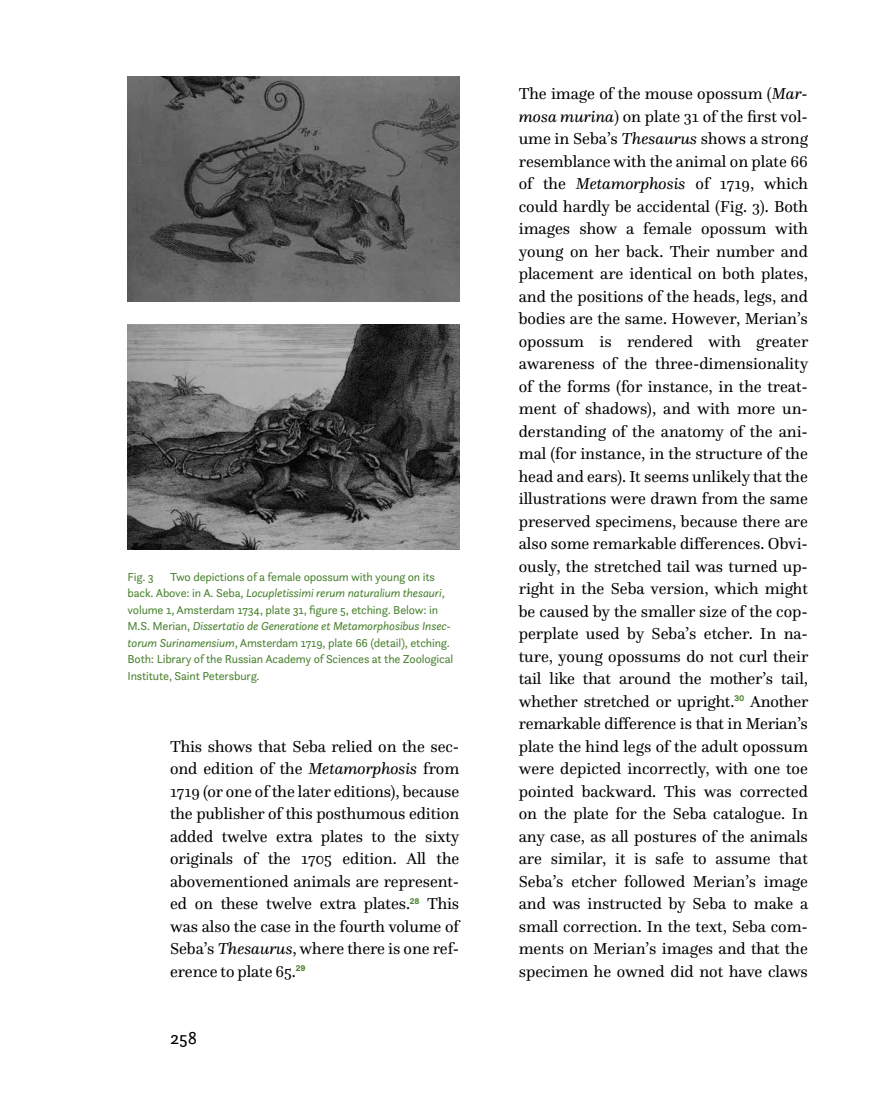
<style>
.page{position:relative;width:893px;height:1106px;background:#fff}
.page>*{position:absolute;margin:0;border:0;box-sizing:border-box;transform-origin:0 0}
.t1{font:18px "Questa Sans";color:#000}
.t2{font:16.5px/22.5px "Questa";color:#000}
.t3{font:12px/16.5px "Questa Sans";letter-spacing:-.015em;color:#49812e}
.s1{font-style:italic}
</style>
<div class="page">
<img style="left:128px;top:76px;width:332px;height:226px">
<img style="left:128px;top:324px;width:332px;height:225px">
<p class="t3" style="left:128px;top:568px;width:327px;text-indent:43px">Two depictions of a female opossum with young on its back. Above: in A. Seba, <span class="s1">Locupletissimi rerum naturalium thesauri</span>, volume 1, Amsterdam 1734, plate 31, figure 5, etching. Below: in M.S. Merian, <span class="s1">Dissertatio de Generatione et Metamorphosibus Insec&shy;torum Surinamensium</span>, Amsterdam 1719, plate 66 (detail), etching.<br>Both: Library of the Russian Academy of Sciences at the Zoological Institute, Saint Petersburg.</p>
<p class="t3" style="left:128px;top:568px;width:28px">Fig. 3</p>
<p class="t2" style="left:170px;top:735px;width:292px">This shows that Seba relied on the sec&shy;ond edition of the <span class="s1">Metamorphosis</span> from 1719 (or one of the later editions), because the publisher of this posthumous edition added twelve extra plates to the sixty originals of the 1705 edition. All the abovementioned animals are represent&shy;ed on these twelve extra plates.<sup>28</sup> This was also the case in the fourth volume of Seba’s <span class="s1">Thesaurus</span>, where there is one ref&shy;erence to plate 65.<sup>29</sup></p>
<p class="t1" style="left:170px;top:1027px;width:29px">258</p>
<p class="t2" style="left:519px;top:82px;width:291px">The image of the mouse opossum (<span class="s1">Mar&shy;mosa murina</span>) on plate 31 of the first vol&shy;ume in Seba’s <span class="s1">Thesaurus</span> shows a strong resemblance with the animal on plate 66 of the <span class="s1">Metamorphosis</span> of 1719, which could hardly be accidental (Fig. 3). Both images show a female opossum with young on her back. Their number and placement are identical on both plates, and the positions of the heads, legs, and bodies are the same. However, Merian’s opossum is rendered with greater awareness of the three-dimensionality of the forms (for instance, in the treat&shy;ment of shadows), and with more un&shy;derstanding of the anatomy of the ani&shy;mal (for instance, in the structure of the head and ears). It seems unlikely that the illustrations were drawn from the same preserved specimens, because there are also some remarkable differences. Obvi&shy;ously, the stretched tail was turned up&shy;right in the Seba version, which might be caused by the smaller size of the cop&shy;perplate used by Seba’s etcher. In na&shy;ture, young opossums do not curl their tail like that around the mother’s tail, whether stretched or upright.<sup>30</sup> Another remarkable difference is that in Merian’s plate the hind legs of the adult opossum were depicted incorrectly, with one toe pointed backward. This was corrected on the plate for the Seba catalogue. In any case, as all postures of the animals are similar, it is safe to assume that Seba’s etcher followed Merian’s image and was instructed by Seba to make a small correction. In the text, Seba com&shy;ments on Merian’s images and that the specimen he owned did not have claws</p>
</div>
